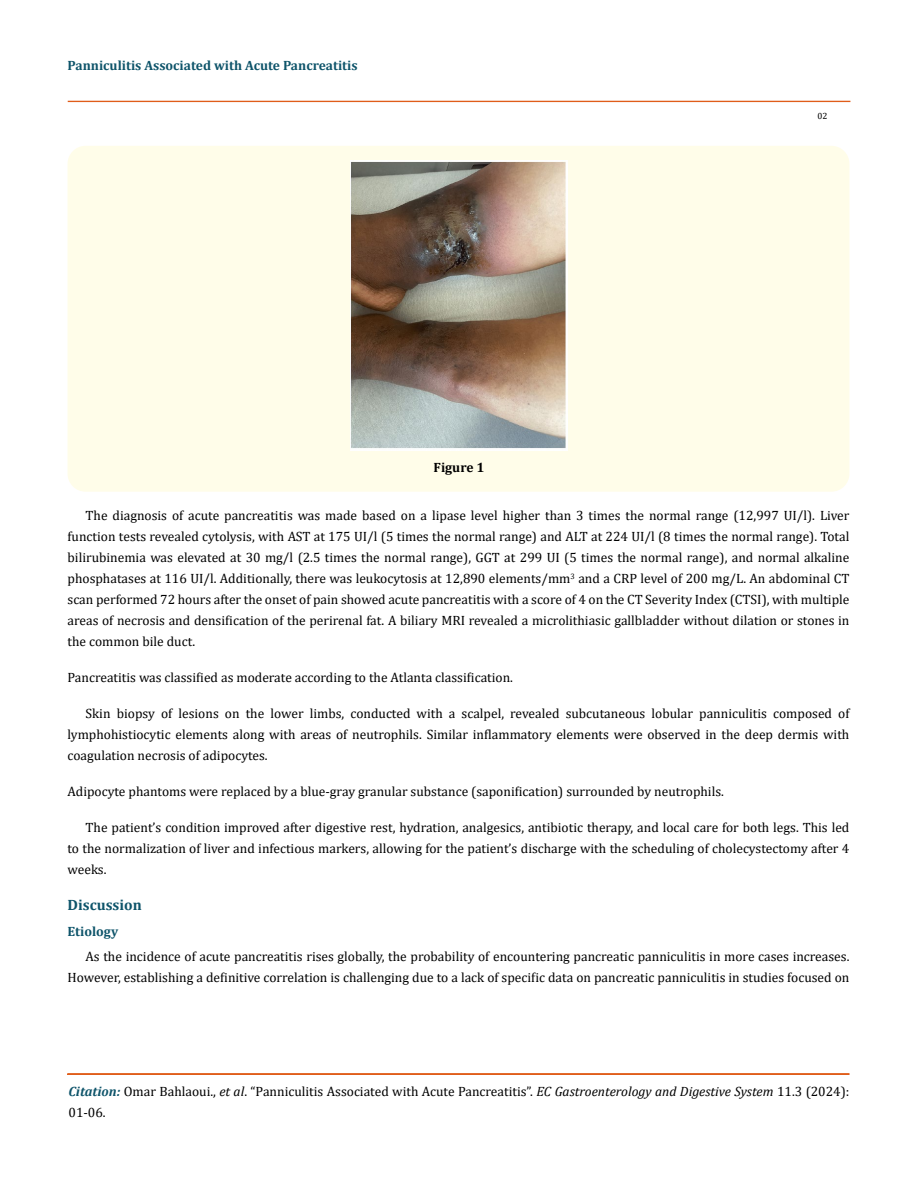
<style>
.page{position:relative;width:917px;height:1188px;background:#fff}
.page>*{position:absolute;margin:0;border:0;box-sizing:border-box;transform-origin:0 0}
.t1{font:700 15px "Cambria";color:#0e546a}
.t2{font:13.5px/21px "Cambria";color:#000;text-align:justify}
.t3{font:700 13.5px "Cambria";color:#0e546a}
.t4{font:700 13.5px "Cambria";color:#000}
.t5{font:9px "Cambria";color:#000}
.s1{font-weight:700;font-style:italic;color:#0e546a}
.s2{font-style:italic}
</style>
<div class="page">
<div style="left:68px;top:101px;width:782px;height:1px;border:1px solid #e05d1a"></div>
<div style="left:67px;top:1074px;width:782px;height:1px;border:1px solid #e05d1a"></div>
<div style="left:68px;top:146px;width:781px;height:346px;background:#fffde9;border-radius:18px"></div>
<img style="left:350px;top:161px;width:217px;height:290px">
<p class="t3" style="left:68px;top:56px;width:291px">Panniculitis Associated with Acute Pancreatitis</p>
<p class="t5" style="left:817px;top:110px;width:11px">02</p>
<p class="t4" style="left:433px;top:458px;width:52px">Figure 1</p>
<p class="t2" style="left:67px;top:505px;width:783px;text-indent:18px">The diagnosis of acute pancreatitis was made based on a lipase level higher than 3 times the normal range (12,997 UI/l). Liver function tests revealed cytolysis, with AST at 175 UI/l (5 times the normal range) and ALT at 224 UI/l (8 times the normal range). Total bilirubinemia was elevated at 30 mg/l (2.5 times the normal range), GGT at 299 UI (5 times the normal range), and normal alkaline phosphatases at 116 UI/l. Additionally, there was leukocytosis at 12,890 elements/mm<sup>3</sup> and a CRP level of 200 mg/L. An abdominal CT scan performed 72 hours after the onset of pain showed acute pancreatitis with a score of 4 on the CT Severity Index (CTSI), with multiple areas of necrosis and densification of the perirenal fat. A biliary MRI revealed a microlithiasic gallbladder without dilation or stones in the common bile duct.</p>
<p class="t2" style="left:67px;top:667px;width:447px">Pancreatitis was classified as moderate according to the Atlanta classification.</p>
<p class="t2" style="left:67px;top:703px;width:783px;text-indent:18px">Skin biopsy of lesions on the lower limbs, conducted with a scalpel, revealed subcutaneous lobular panniculitis composed of lymphohistiocytic elements along with areas of neutrophils. Similar inflammatory elements were observed in the deep dermis with coagulation necrosis of adipocytes.</p>
<p class="t2" style="left:67px;top:781px;width:658px">Adipocyte phantoms were replaced by a blue-gray granular substance (saponification) surrounded by neutrophils.</p>
<p class="t2" style="left:67px;top:817px;width:783px;text-indent:18px">The patient’s condition improved after digestive rest, hydration, analgesics, antibiotic therapy, and local care for both legs. This led to the normalization of liver and infectious markers, allowing for the patient’s discharge with the scheduling of cholecystectomy after 4 weeks.</p>
<p class="t1" style="left:68px;top:894px;width:76px">Discussion</p>
<p class="t3" style="left:68px;top:922px;width:52px">Etiology</p>
<p class="t2" style="left:68px;top:946px;width:783px;text-align:right">As the incidence of acute pancreatitis rises globally, the probability of encountering pancreatic panniculitis in more cases increases.<br>However, establishing a definitive correlation is challenging due to a lack of specific data on pancreatic panniculitis in studies focused on</p>
<p class="t2" style="left:68px;top:1081px;width:782px"><span class="s1">Citation:</span> Omar Bahlaoui., <span class="s2">et al</span>. “Panniculitis Associated with Acute Pancreatitis”. <span class="s2">EC Gastroenterology and Digestive System</span> 11.3 (2024):<br>01-06.</p>
</div>
